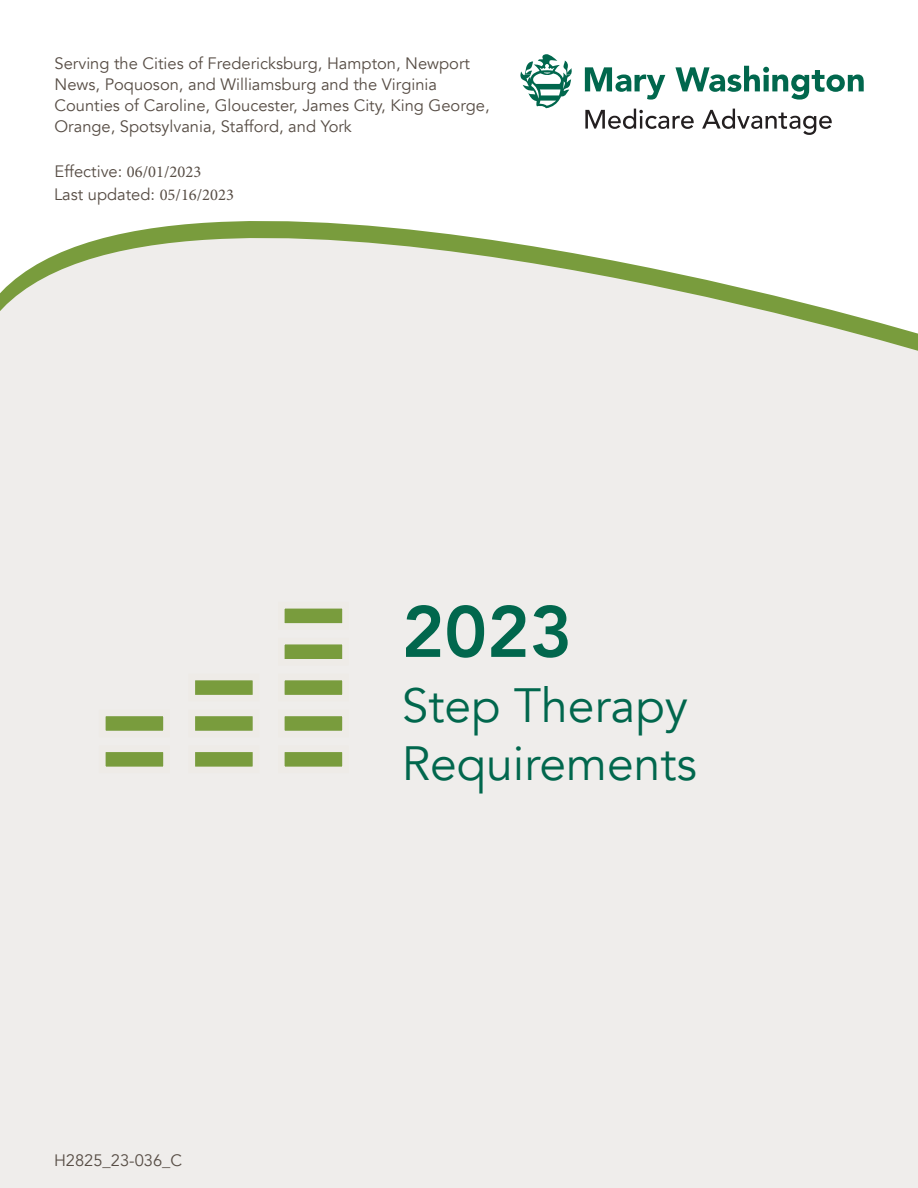
<style>
.page{position:relative;width:918px;height:1188px;background:#fff}
.page>*{position:absolute;margin:0;border:0;box-sizing:border-box;transform-origin:0 0}
.t1{font:800 72px "Avenir";color:#01674d}
.t2{font:48px/57.6px "Avenir";color:#01674d}
.t3{font:16.5px/21px "Avenir";color:#574d45}
.s1{font-family:"Minion Pro"}
</style>
<div class="page">
<div style="left:0;top:179px;width:918px;height:1009px;background:#efedeb"></div>
<svg style="left:0;top:108px;width:918px;height:230px;fill:#fff"></svg>
<div style="left:99px;top:745px;width:71px;height:28px;background:#799c3d;border:7px solid #eeebe7"></div>
<div style="left:99px;top:710px;width:71px;height:27px;background:#799c3d;border:7px solid #eeebe7"></div>
<div style="left:189px;top:745px;width:70px;height:28px;background:#799c3d;border:7px solid #eeebe7"></div>
<div style="left:189px;top:710px;width:70px;height:27px;background:#799c3d;border:7px solid #eeebe7"></div>
<div style="left:189px;top:674px;width:70px;height:27px;background:#799c3d;border:7px solid #eeebe7"></div>
<div style="left:278px;top:745px;width:71px;height:28px;background:#799c3d;border:7px solid #eeebe7"></div>
<div style="left:278px;top:710px;width:71px;height:27px;background:#799c3d;border:7px solid #eeebe7"></div>
<div style="left:278px;top:674px;width:71px;height:27px;background:#799c3d;border:7px solid #eeebe7"></div>
<div style="left:278px;top:638px;width:71px;height:28px;background:#799c3d;border:7px solid #eeebe7"></div>
<div style="left:278px;top:602px;width:71px;height:28px;background:#799c3d;border:7px solid #eeebe7"></div>
<svg style="left:520px;top:54px;width:52px;height:54px"></svg>
<svg style="left:585px;top:67px;width:80px;height:33px"></svg>
<svg style="left:675px;top:66px;width:189px;height:34px"></svg>
<svg style="left:585px;top:109px;width:109px;height:20px"></svg>
<svg style="left:702px;top:109px;width:130px;height:26px"></svg>
<p class="t3" style="left:55px;top:53px;width:437px">Serving the Cities of Fredericksburg, Hampton, Newport News, Poquoson, and Williamsburg and the Virginia Counties of Caroline, Gloucester, James City, King George, Orange, Spotsylvania, Stafford, and York</p>
<p class="t3" style="left:55px;top:161px;width:148px">Effective: <span class="s1">06/01/2023</span></p>
<p class="t3" style="left:54px;top:184px;width:181px">Last updated: <span class="s1">05/16/2023</span></p>
<p class="t3" style="left:54px;top:1150px;width:130px">H2825_23-036_C</p>
<h1 class="t1" style="left:402px;top:576px;width:172px">2023</h1>
<h1 class="t2" style="left:402px;top:678px;width:297px">Step Therapy<br>Requirements</h1>
</div>
